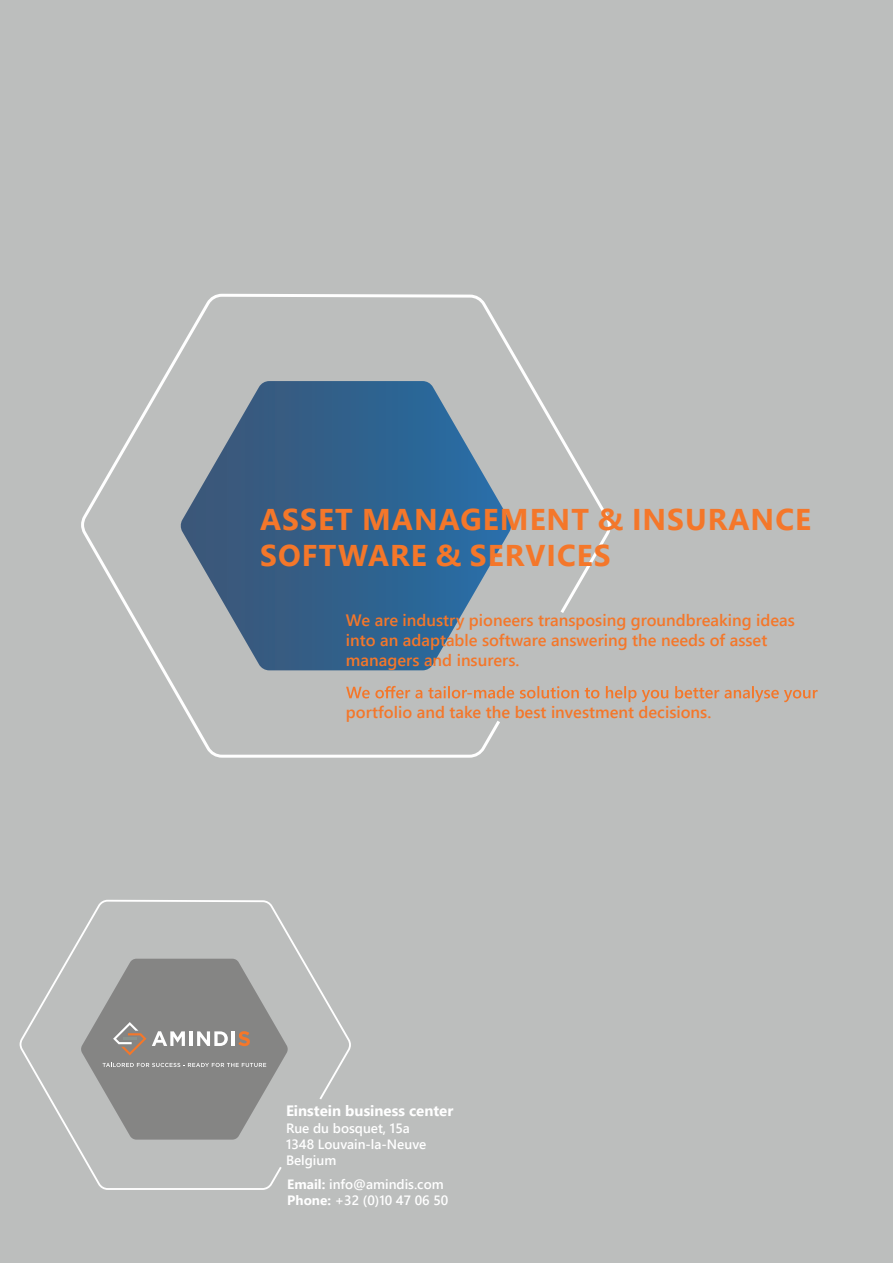
<style>
.page{position:relative;width:893px;height:1263px;background:#bcbebd}
.page>*{position:absolute;margin:0;border:0;box-sizing:border-box;transform-origin:0 0}
.t1{font:700 30px/36px "Segoe UI";letter-spacing:.035em;color:#f4772a}
.t2{font:600 16.5px/19.8px "Segoe UI";color:#f4772a}
.t3{font:700 15px "Segoe UI";color:#fff}
.t4{font:600 13.5px/16.2px "Segoe UI";color:#fff}
.s1{font-weight:700}
</style>
<div class="page">
<svg style="left:20px;top:900px;width:331px;height:290px"></svg>
<svg style="left:81px;top:959px;width:207px;height:180px"></svg>
<svg style="left:81px;top:294px;width:530px;height:464px"></svg>
<svg style="left:346px;top:686px;width:472px;height:16px"></svg>
<h1 class="t1" style="left:260px;top:499px;width:552px">ASSET MANAGEMENT &amp; INSURANCE<br>SOFTWARE &amp; SERVICES</h1>
<p class="t2" style="left:346px;top:609px;width:450px">We are industry pioneers transposing groundbreaking ideas into an adaptable software answering the needs of asset managers and insurers.</p>
<p class="t2" style="left:346px;top:701px;width:367px">portfolio and take the best investment decisions.</p>
<p class="t3" style="left:286px;top:1097px;width:169px">Einstein business center</p>
<p class="t4" style="left:286px;top:1118px;width:142px">Rue du bosquet, 15a<br>1348 Louvain-la-Neuve<br>Belgium</p>
<p class="t4" style="left:287px;top:1175px;width:163px"><span class="s1">Email:</span> info@amindis.com<br><span class="s1">Phone:</span> +32 (0)10 47 06 50</p>
</div>
